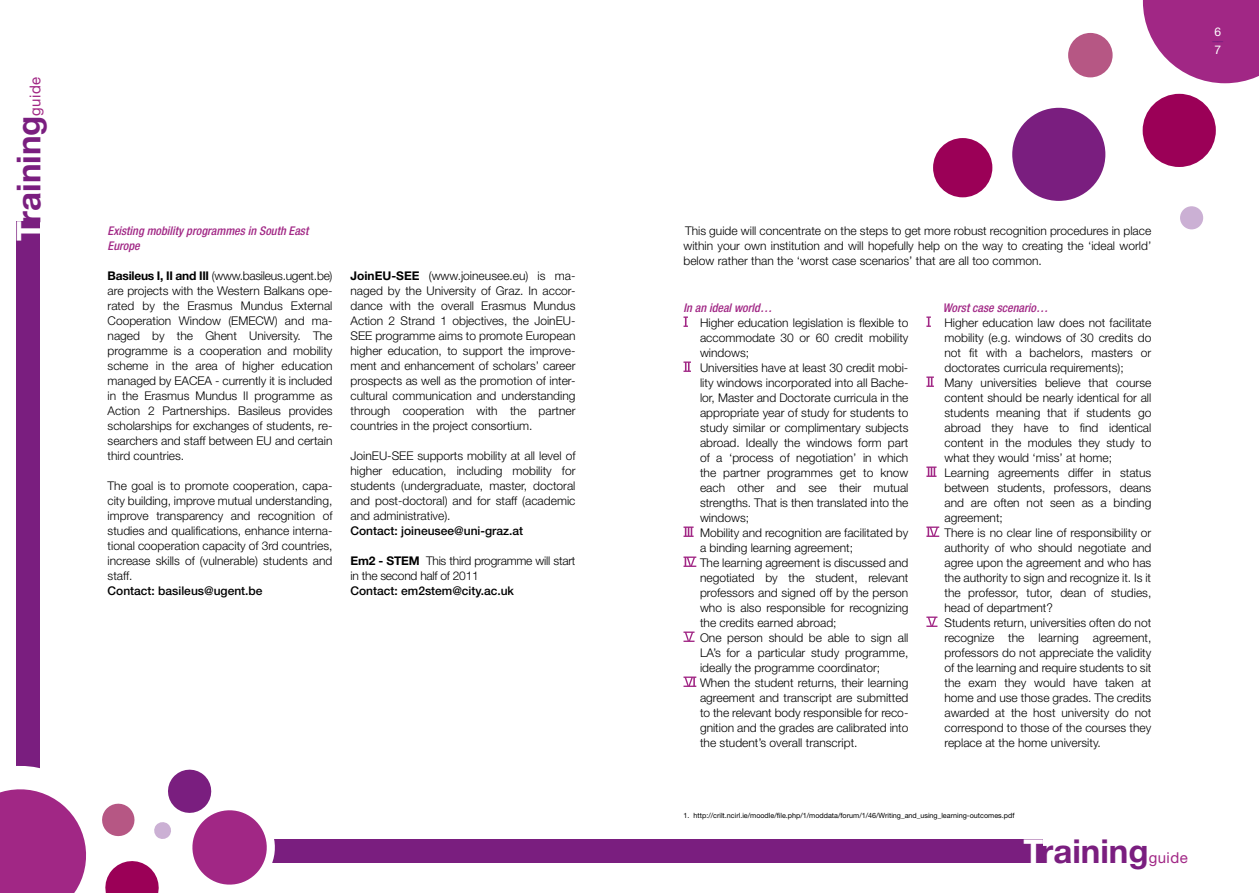
<style>
.page{position:relative;width:1259px;height:893px;background:#fff}
.page>*{position:absolute;margin:0;border:0;box-sizing:border-box;transform-origin:0 0}
.t1{font:700 33px "Helvetica Neue LT Std";color:#7a1e7f}
.t2{font:300 12px/15px "Helvetica Neue LT Std";color:#000;text-align:justify}
.t3{font:500 12px "Helvetica Neue LT Std";color:#000}
.t4{font:italic 500 condensed 12px/15px "Helvetica Neue LT Std";color:#a12785}
.t5{font:300 12px/15px "Helvetica Neue LT Std";letter-spacing:-.02em;color:#000}
.t6{font:12px "Helvetica Neue LT Std";color:#fff}
.t7{font:12px "Helvetica Neue LT Std";color:#7a1e7f}
.t8{font:7.2px "Helvetica Neue LT Std";color:#000}
.s1{color:#fff}
.s2{font-weight:400;font-size:15px;color:#a12785}
.s3{font-weight:700}
</style>
<div class="page">
<div style="left:247px;top:839px;width:795px;height:24px;background:#7a1e7f"></div>
<div style="left:17px;top:221px;width:23px;height:672px;background:#7a1e7f"></div>
<div style="left:1068px;top:33px;width:44px;height:44px;background:#b65784;border-radius:50%"></div>
<div style="left:933px;top:138px;width:59px;height:59px;background:#9b0057;border-radius:50%"></div>
<div style="left:1012px;top:108px;width:93px;height:93px;background:#7a1e7f;border-radius:50%"></div>
<svg style="left:1143px;top:0;width:116px;height:83px"></svg>
<div style="left:1142px;top:94px;width:73px;height:73px;background:#9b0057;border-radius:50%"></div>
<div style="left:1180px;top:206px;width:23px;height:23px;background:#cbb0d4;border-radius:50%"></div>
<svg style="left:0;top:739px;width:275px;height:154px"></svg>
<svg style="left:683px;top:316px;width:5px;height:11px"></svg>
<svg style="left:683px;top:361px;width:8px;height:11px"></svg>
<svg style="left:683px;top:526px;width:10px;height:11px"></svg>
<svg style="left:683px;top:556px;width:13px;height:11px"></svg>
<svg style="left:683px;top:631px;width:11px;height:11px"></svg>
<svg style="left:683px;top:676px;width:13px;height:11px"></svg>
<svg style="left:926px;top:316px;width:5px;height:11px"></svg>
<svg style="left:926px;top:376px;width:8px;height:11px"></svg>
<svg style="left:926px;top:466px;width:10px;height:11px"></svg>
<svg style="left:926px;top:526px;width:13px;height:11px"></svg>
<svg style="left:926px;top:616px;width:11px;height:11px"></svg>
<h1 class="t1" style="left:8px;top:241px;width:166px;rotate:-90deg"><span class="s1">T</span>raining<span class="s2">guide</span></h1>
<p class="t4" style="left:108px;top:223px;width:202px">Existing mobility programmes in South East<br>Europe</p>
<p class="t2" style="left:108px;top:268px;width:226px"><span class="s3">Basileus I, II and III</span> (www.basileus.ugent.be) are projects with the Western Balkans ope&shy;rated by the Erasmus Mundus External Cooperation Window (EMECW) and ma&shy;naged by the Ghent University. The programme is a cooperation and mobility scheme in the area of higher education managed by EACEA - currently it is included in the Erasmus Mundus II programme as Action 2 Partnerships. Basileus provides scholarships for exchanges of students, re&shy;searchers and staff between EU and certain third countries.</p>
<p class="t2" style="left:108px;top:478px;width:226px">The goal is to promote cooperation, capa&shy;city building, improve mutual understanding, improve transparency and recognition of studies and qualifications, enhance interna&shy;tional cooperation capacity of 3rd countries, increase skills of (vulnerable) students and staff.</p>
<p class="t3" style="left:108px;top:584px;width:156px">Contact: basileus@ugent.be</p>
<p class="t2" style="left:350px;top:268px;width:226px"><span class="s3">JoinEU-SEE</span> (www.joineusee.eu) is ma&shy;naged by the University of Graz. In accor&shy;dance with the overall Erasmus Mundus Action 2 Strand 1 objectives, the JoinEU-SEE programme aims to promote European higher education, to support the improve&shy;ment and enhancement of scholars’ career prospects as well as the promotion of inter&shy;cultural communication and understanding through cooperation with the partner countries in the project consortium.</p>
<p class="t2" style="left:350px;top:448px;width:226px">JoinEU-SEE supports mobility at all level of higher education, including mobility for students (undergraduate, master, doctoral and post-doctoral) and for staff (academic and administrative).</p>
<p class="t3" style="left:350px;top:524px;width:174px">Contact: joineusee@uni-graz.at</p>
<p class="t5" style="left:350px;top:553px;width:226px"><span class="s3">Em2 - STEM</span> This third programme will start in the second half of 2011</p>
<p class="t3" style="left:350px;top:584px;width:165px">Contact: em2stem@city.ac.uk</p>
<p class="t6" style="left:1214px;top:25px;width:8px">6</p>
<p class="t7" style="left:1212px;top:34px;width:12px">––</p>
<p class="t6" style="left:1214px;top:43px;width:8px">7</p>
<p class="t2" style="left:683px;top:223px;width:469px">This guide will concentrate on the steps to get more robust recognition procedures in place within your own institution and will hopefully help on the way to creating the ‘ideal world’ below rather than the ‘worst case scenarios’ that are all too common.</p>
<p class="t4" style="left:683px;top:300px;width:90px">In an ideal world…</p>
<p class="t2" style="left:700px;top:315px;width:210px;text-align:left">Higher education legislation is flexible to accommodate 30 or 60 credit mobility windows;<br>Universities have at least 30 credit mobi&shy;lity windows incorporated into all Bache&shy;lor, Master and Doctorate curricula in the appropriate year of study for students to study similar or complimentary subjects abroad. Ideally the windows form part of a ‘process of negotiation’ in which the partner programmes get to know each other and see their mutual strengths. That is then translated into the windows;<br>Mobility and recognition are facilitated by a binding learning agreement;<br>The learning agreement is discussed and negotiated by the student, relevant professors and signed off by the person who is also responsible for recognizing the credits earned abroad;<br>One person should be able to sign all LA’s for a particular study programme, ideally the programme coordinator; When the student returns, their learning agreement and transcript are submitted to the relevant body responsible for reco&shy;gnition and the grades are calibrated into the student’s overall transcript.</p>
<p class="t4" style="left:943px;top:300px;width:107px">Worst case scenario…</p>
<p class="t2" style="left:944px;top:315px;width:208px;text-align:left">Higher education law does not facilitate mobility (e.g. windows of 30 credits do not fit with a bachelors, masters or doctorates curricula requirements); Many universities believe that course content should be nearly identical for all students meaning that if students go abroad they have to find identical content in the modules they study to what they would ‘miss’ at home; Learning agreements differ in status between students, professors, deans and are often not seen as a binding agreement;<br>There is no clear line of responsibility or authority of who should negotiate and agree upon the agreement and who has the authority to sign and recognize it. Is it the professor, tutor, dean of studies, head of department?<br>Students return, universities often do not recognize the learning agreement, professors do not appreciate the validity of the learning and require students to sit the exam they would have taken at home and use those grades. The credits awarded at the host university do not correspond to those of the courses they replace at the home university.</p>
<p class="t8" style="left:683px;top:811px;width:332px">1. http://crilt.ncirl.ie/moodle/file.php/1/moddata/forum/1/46/Writing_and_using_learning-outcomes.pdf</p>
<h1 class="t1" style="left:1023px;top:830px;width:166px"><span class="s1">T</span>raining<span class="s2">guide</span></h1>
</div>
